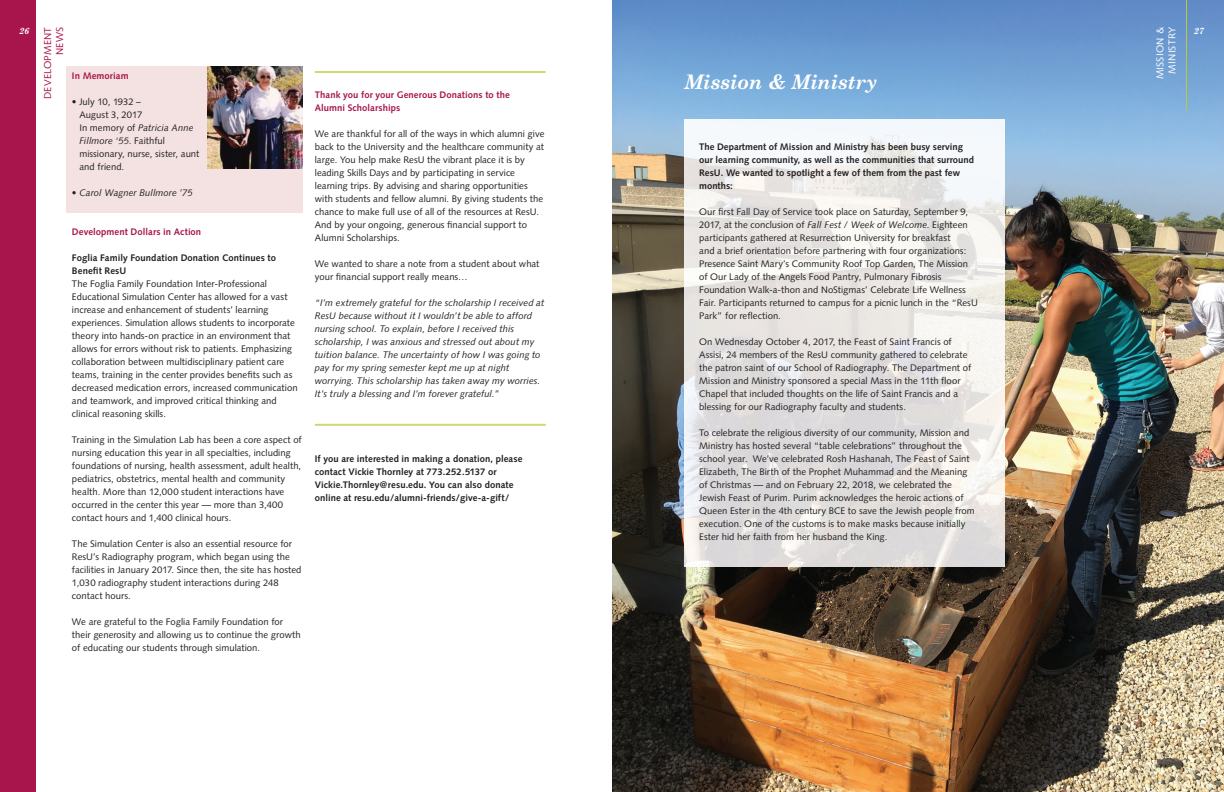
<style>
.page{position:relative;width:1224px;height:792px;background:#fff}
.page>*{position:absolute;margin:0;border:0;box-sizing:border-box;transform-origin:0 0}
.t1{font:italic 700 20px "Century Schoolbook";letter-spacing:-.01em;color:#fff}
.t2{font:10px/12px "Syntax";letter-spacing:.025em;color:#fff;text-align:center}
.t3{font:10px/12px "Syntax";letter-spacing:.025em;color:#a8144c;text-align:right}
.t4{font:9.5px/13px "Syntax";letter-spacing:.005em;color:#231f20}
.t5{font:700 9.5px/13px "Syntax";color:#231f20}
.t6{font:italic 9.5px/13px "Syntax";color:#231f20}
.t7{font:700 9.5px/13px "Syntax";letter-spacing:.005em;color:#a8144c}
.t8{font:italic 700 9px "Century Schoolbook";color:#fff}
.s1{font-style:italic}
.s2{font-style:normal}
</style>
<div class="page">
<div style="left:66px;top:66px;width:236px;height:146px;background:#f4e2e3"></div>
<img style="left:612px;top:0;width:612px;height:792px">
<hr style="left:1186px;top:0;width:1px;height:110px;background:#bdcd31">
<img style="left:684px;top:120px;width:320px;height:446px">
<div style="left:0;top:0;width:36px;height:792px;background:#a8144c"></div>
<img style="left:208px;top:66px;width:95px;height:103px">
<hr style="left:315px;top:71px;width:231px;height:2px;background:#d0d96f">
<hr style="left:315px;top:424px;width:231px;height:2px;background:#d0d96f">
<p class="t8" style="left:19px;top:25px;width:12px">26</p>
<p class="t3" style="left:42px;top:99px;width:74px;rotate:-90deg">DEVELOPMENT<br>NEWS</p>
<p class="t7" style="left:72px;top:69px;width:58px">In Memoriam</p>
<p class="t4" style="left:79px;top:95px;width:122px;text-indent:-7px">• July 10, 1932 –<br>August 3, 2017<br>In memory of <span class="s1">Patricia Anne<br>Fillmore ‘55</span>. Faithful missionary, nurse, sister, aunt and friend.</p>
<p class="t6" style="left:72px;top:186px;width:122px"><span class="s2">•</span> Carol Wagner Bullmore ’75</p>
<p class="t7" style="left:72px;top:225px;width:131px">Development Dollars in Action</p>
<p class="t5" style="left:72px;top:251px;width:206px">Foglia Family Foundation Donation Continues to<br>Benefit ResU</p>
<p class="t4" style="left:72px;top:277px;width:227px">The Foglia Family Foundation Inter-Professional Educational Simulation Center has allowed for a vast increase and enhancement of students’ learning experiences. Simulation allows students to incorporate theory into hands-on practice in an environment that allows for errors without risk to patients. Emphasizing collaboration between multidisciplinary patient care teams, training in the center provides benefits such as decreased medication errors, increased communication and teamwork, and improved critical thinking and clinical reasoning skills.</p>
<p class="t4" style="left:72px;top:433px;width:231px">Training in the Simulation Lab has been a core aspect of nursing education this year in all specialties, including foundations of nursing, health assessment, adult health, pediatrics, obstetrics, mental health and community health. More than 12,000 student interactions have occurred in the center this year — more than 3,400 contact hours and 1,400 clinical hours.</p>
<p class="t4" style="left:72px;top:537px;width:231px">The Simulation Center is also an essential resource for ResU’s Radiography program, which began using the facilities in January 2017. Since then, the site has hosted 1,030 radiography student interactions during 248 contact hours.</p>
<p class="t4" style="left:72px;top:615px;width:230px">We are grateful to the Foglia Family Foundation for their generosity and allowing us to continue the growth of educating our students through simulation.</p>
<p class="t7" style="left:315px;top:88px;width:197px">Thank you for your Generous Donations to the<br>Alumni Scholarships</p>
<p class="t4" style="left:315px;top:127px;width:231px">We are thankful for all of the ways in which alumni give back to the University and the healthcare community at large. You help make ResU the vibrant place it is by leading Skills Days and by participating in service learning trips. By advising and sharing opportunities with students and fellow alumni. By giving students the chance to make full use of all of the resources at ResU.<br>And by your ongoing, generous financial support to Alumni Scholarships.</p>
<p class="t4" style="left:315px;top:257px;width:226px">We wanted to share a note from a student about what your financial support really means…</p>
<p class="t6" style="left:315px;top:296px;width:231px">“I’m extremely grateful for the scholarship I received at ResU because without it I wouldn’t be able to afford nursing school. To explain, before I received this scholarship, I was anxious and stressed out about my tuition balance. The uncertainty of how I was going to pay for my spring semester kept me up at night worrying. This scholarship has taken away my worries.<br>It’s truly a blessing and I’m forever grateful.”</p>
<p class="t5" style="left:315px;top:452px;width:209px">If you are interested in making a donation, please contact Vickie Thornley at 773.252.5137 or Vickie.Thornley@resu.edu. You can also donate online at resu.edu/alumni-friends/give-a-gift/</p>
<h1 class="t1" style="left:684px;top:69px;width:194px">Mission &amp; Ministry</h1>
<p class="t5" style="left:699px;top:141px;width:276px">The Department of Mission and Ministry has been busy serving our learning community, as well as the communities that surround ResU. We wanted to spotlight a few of them from the past few months:</p>
<p class="t4" style="left:699px;top:206px;width:280px">Our first Fall Day of Service took place on Saturday, September 9, 2017, at the conclusion of <span class="s1">Fall Fest / Week of Welcome</span>. Eighteen participants gathered at Resurrection University for breakfast<br>and a brief orientation before partnering with four organizations:<br>Presence Saint Mary’s Community Roof Top Garden, The Mission of Our Lady of the Angels Food Pantry, Pulmonary Fibrosis Foundation Walk-a-thon and NoStigmas’ Celebrate Life Wellness Fair. Participants returned to campus for a picnic lunch in the “ResU Park” for reflection.</p>
<p class="t4" style="left:699px;top:336px;width:274px">On Wednesday October 4, 2017, the Feast of Saint Francis of Assisi, 24 members of the ResU community gathered to celebrate the patron saint of our School of Radiography. The Department of Mission and Ministry sponsored a special Mass in the 11th floor Chapel that included thoughts on the life of Saint Francis and a blessing for our Radiography faculty and students.</p>
<p class="t4" style="left:699px;top:427px;width:277px">To celebrate the religious diversity of our community, Mission and Ministry has hosted several “table celebrations” throughout the school year. We’ve celebrated Rosh Hashanah, The Feast of Saint Elizabeth, The Birth of the Prophet Muhammad and the Meaning of Christmas — and on February 22, 2018, we celebrated the Jewish Feast of Purim. Purim acknowledges the heroic actions of Queen Ester in the 4th century BCE to save the Jewish people from execution. One of the customs is to make masks because initially Ester hid her faith from her husband the King.</p>
<p class="t2" style="left:1154px;top:79px;width:54px;rotate:-90deg">MISSION &amp;<br>MINISTRY</p>
<p class="t8" style="left:1194px;top:25px;width:12px">27</p>
</div>
